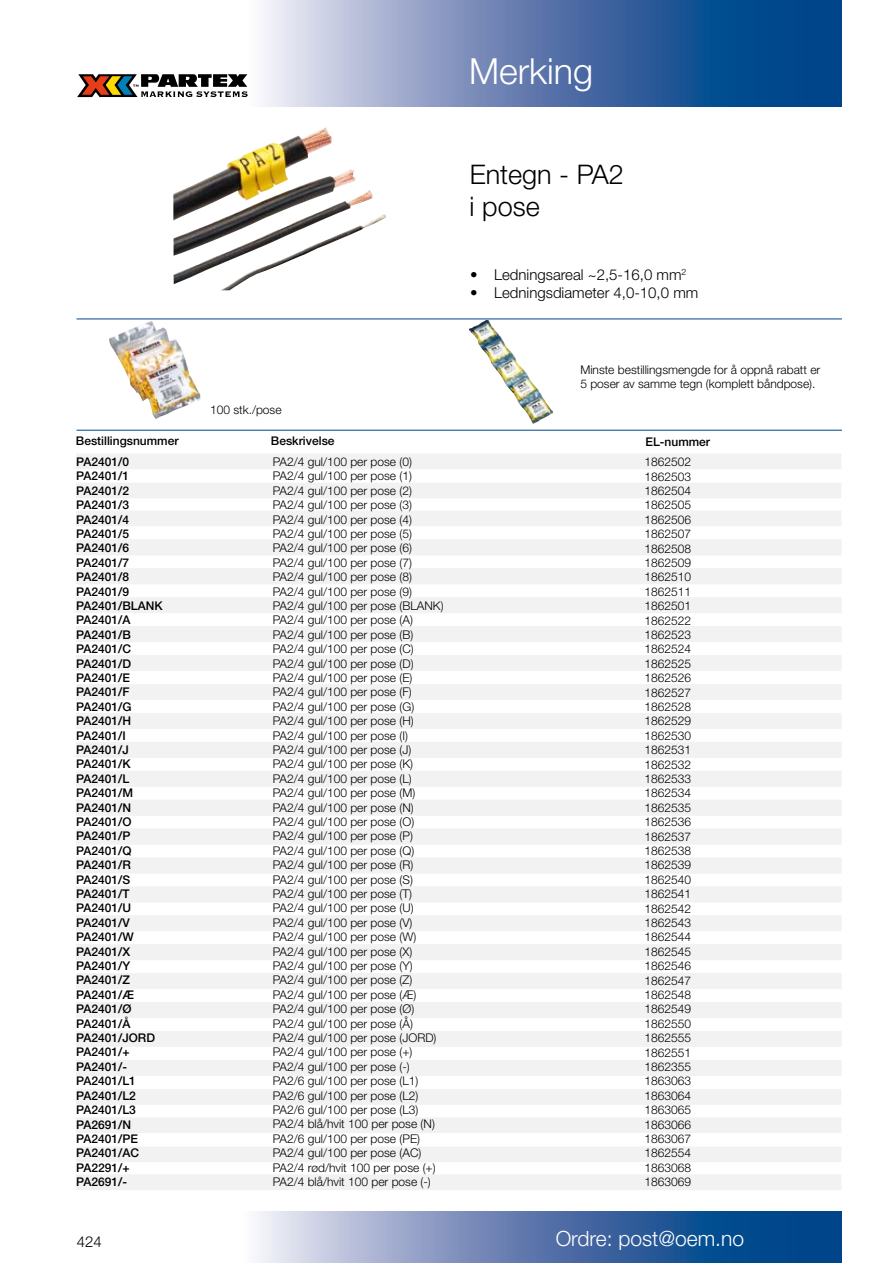
<style>
.page{position:relative;width:893px;height:1263px;background:#fff}
.page>*{position:absolute;margin:0;border:0;box-sizing:border-box;transform-origin:0 0}
.t1{font:300 36px "Helvetica Neue";color:#fff}
.t2{font:300 27px/32.4px "Helvetica Neue";color:#000}
.t3{font:300 21px "Helvetica Neue";color:#fff}
.t4{font:300 15px "Helvetica Neue";color:#000}
.t5{font:300 12px/14.4px "Helvetica Neue";color:#000}
.t6{font:500 12px/14.4px "Helvetica Neue";color:#000}
</style>
<div class="page">
<svg style="left:257px;top:1212px;width:585px;height:51px;background:#5c7fb0"></svg>
<svg style="left:77px;top:0;width:765px;height:107px"></svg>
<svg style="left:77px;top:74px;width:171px;height:23px"></svg>
<hr style="left:77px;top:319px;width:765px;height:1px;background:#004489">
<img style="left:173px;top:128px;width:213px;height:162px">
<div style="left:77px;top:1175px;width:764px;height:14px;background:#f2f2f3"></div>
<div style="left:76px;top:1174px;width:765px;height:16px;border:2px solid #f2f2f3"></div>
<div style="left:77px;top:511px;width:764px;height:14px;background:#f2f2f3"></div>
<div style="left:76px;top:510px;width:765px;height:16px;border:2px solid #f2f2f3"></div>
<div style="left:77px;top:540px;width:764px;height:14px;background:#f2f2f3"></div>
<div style="left:76px;top:539px;width:765px;height:16px;border:2px solid #f2f2f3"></div>
<div style="left:77px;top:569px;width:764px;height:14px;background:#f2f2f3"></div>
<div style="left:76px;top:568px;width:765px;height:16px;border:2px solid #f2f2f3"></div>
<div style="left:77px;top:598px;width:764px;height:14px;background:#f2f2f3"></div>
<div style="left:76px;top:597px;width:765px;height:16px;border:2px solid #f2f2f3"></div>
<div style="left:77px;top:627px;width:764px;height:14px;background:#f2f2f3"></div>
<div style="left:76px;top:626px;width:765px;height:16px;border:2px solid #f2f2f3"></div>
<div style="left:77px;top:656px;width:764px;height:14px;background:#f2f2f3"></div>
<div style="left:76px;top:655px;width:765px;height:16px;border:2px solid #f2f2f3"></div>
<div style="left:77px;top:685px;width:764px;height:14px;background:#f2f2f3"></div>
<div style="left:76px;top:684px;width:765px;height:16px;border:2px solid #f2f2f3"></div>
<div style="left:76px;top:742px;width:765px;height:16px;border:2px solid #f2f2f3"></div>
<div style="left:77px;top:714px;width:764px;height:14px;background:#f2f2f3"></div>
<div style="left:76px;top:713px;width:765px;height:16px;border:2px solid #f2f2f3"></div>
<div style="left:76px;top:771px;width:765px;height:16px;border:2px solid #f2f2f3"></div>
<div style="left:77px;top:742px;width:764px;height:15px;background:#f2f2f3"></div>
<div style="left:76px;top:800px;width:765px;height:16px;border:2px solid #f2f2f3"></div>
<div style="left:77px;top:771px;width:764px;height:15px;background:#f2f2f3"></div>
<div style="left:77px;top:800px;width:764px;height:15px;background:#f2f2f3"></div>
<div style="left:77px;top:829px;width:764px;height:14px;background:#f2f2f3"></div>
<div style="left:76px;top:828px;width:765px;height:16px;border:2px solid #f2f2f3"></div>
<div style="left:77px;top:858px;width:764px;height:14px;background:#f2f2f3"></div>
<div style="left:76px;top:857px;width:765px;height:16px;border:2px solid #f2f2f3"></div>
<div style="left:77px;top:887px;width:764px;height:14px;background:#f2f2f3"></div>
<div style="left:76px;top:886px;width:765px;height:16px;border:2px solid #f2f2f3"></div>
<div style="left:77px;top:916px;width:764px;height:14px;background:#f2f2f3"></div>
<div style="left:76px;top:915px;width:765px;height:16px;border:2px solid #f2f2f3"></div>
<div style="left:77px;top:945px;width:764px;height:14px;background:#f2f2f3"></div>
<div style="left:76px;top:944px;width:765px;height:16px;border:2px solid #f2f2f3"></div>
<div style="left:77px;top:974px;width:764px;height:14px;background:#f2f2f3"></div>
<div style="left:76px;top:973px;width:765px;height:16px;border:2px solid #f2f2f3"></div>
<div style="left:77px;top:1003px;width:764px;height:14px;background:#f2f2f3"></div>
<div style="left:76px;top:1002px;width:765px;height:16px;border:2px solid #f2f2f3"></div>
<div style="left:77px;top:1032px;width:764px;height:14px;background:#f2f2f3"></div>
<div style="left:76px;top:1031px;width:765px;height:16px;border:2px solid #f2f2f3"></div>
<div style="left:77px;top:1090px;width:764px;height:14px;background:#f2f2f3"></div>
<div style="left:76px;top:1089px;width:765px;height:16px;border:2px solid #f2f2f3"></div>
<div style="left:77px;top:1061px;width:764px;height:14px;background:#f2f2f3"></div>
<div style="left:76px;top:1060px;width:765px;height:16px;border:2px solid #f2f2f3"></div>
<div style="left:77px;top:1147px;width:764px;height:14px;background:#f2f2f3"></div>
<div style="left:76px;top:1146px;width:765px;height:16px;border:2px solid #f2f2f3"></div>
<div style="left:77px;top:1118px;width:764px;height:14px;background:#f2f2f3"></div>
<div style="left:76px;top:1117px;width:765px;height:16px;border:2px solid #f2f2f3"></div>
<div style="left:77px;top:483px;width:764px;height:15px;background:#f2f2f3"></div>
<div style="left:77px;top:454px;width:764px;height:14px;background:#f2f2f3"></div>
<div style="left:76px;top:453px;width:765px;height:16px;border:2px solid #f2f2f3"></div>
<hr style="left:77px;top:430px;width:765px;height:1px;background:#004489">
<img style="left:109px;top:321px;width:92px;height:98px">
<img style="left:469px;top:321px;width:84px;height:103px">
<h1 class="t1" style="left:469px;top:49px;width:126px">Merking</h1>
<h2 class="t2" style="left:470px;top:157px;width:156px">Entegn - PA2 i pose</h2>
<p class="t4" style="left:470px;top:265px;width:218px">• Ledningsareal ~2,5-16,0 mm<sup>2</sup></p>
<p class="t4" style="left:470px;top:283px;width:230px">• Ledningsdiameter 4,0-10,0 mm</p>
<p class="t5" style="left:210px;top:402px;width:73px">100 stk./pose</p>
<p class="t5" style="left:580px;top:362px;width:242px">Minste bestillingsmengde for å oppnå rabatt er<br>5 poser av samme tegn (komplett båndpose).</p>
<p class="t6" style="left:76px;top:433px;width:104px">Bestillingsnummer</p>
<p class="t6" style="left:271px;top:433px;width:65px">Beskrivelse</p>
<p class="t6" style="left:76px;top:454px;width:88px">PA2401/0<br>PA2401/1<br>PA2401/2<br>PA2401/3<br>PA2401/4<br>PA2401/5<br>PA2401/6<br>PA2401/7<br>PA2401/8<br>PA2401/9<br>PA2401/BLANK<br>PA2401/A<br>PA2401/B<br>PA2401/C<br>PA2401/D<br>PA2401/E<br>PA2401/F<br>PA2401/G<br>PA2401/H<br>PA2401/I<br>PA2401/J<br>PA2401/K<br>PA2401/L<br>PA2401/M<br>PA2401/N<br>PA2401/O<br>PA2401/P<br>PA2401/Q<br>PA2401/R<br>PA2401/S<br>PA2401/T<br>PA2401/U<br>PA2401/V<br>PA2401/W<br>PA2401/X<br>PA2401/Y<br>PA2401/Z<br>PA2401/Æ<br>PA2401/Ø<br>PA2401/Å<br>PA2401/JORD<br>PA2401/+<br>PA2401/-<br>PA2401/L1<br>PA2401/L2<br>PA2401/L3<br>PA2691/N<br>PA2401/PE<br>PA2401/AC<br>PA2291/+<br>PA2691/-</p>
<p class="t5" style="left:644px;top:454px;width:48px;text-align:justify">1862502<br>1862503<br>1862504<br>1862505<br>1862506<br>1862507<br>1862508<br>1862509<br>1862510<br>1862511<br>1862501<br>1862522<br>1862523<br>1862524<br>1862525<br>1862526<br>1862527<br>1862528<br>1862529<br>1862530<br>1862531<br>1862532<br>1862533<br>1862534<br>1862535<br>1862536<br>1862537<br>1862538<br>1862539<br>1862540<br>1862541<br>1862542<br>1862543<br>1862544<br>1862545<br>1862546<br>1862547<br>1862548<br>1862549<br>1862550<br>1862555<br>1862551<br>1862355<br>1863063<br>1863064<br>1863065<br>1863066<br>1863067<br>1862554<br>1863068<br>1863069</p>
<p class="t6" style="left:645px;top:435px;width:66px">EL-nummer</p>
<p class="t5" style="left:273px;top:454px;width:172px">PA2/4 gul/100 per pose (0)<br>PA2/4 gul/100 per pose (1)<br>PA2/4 gul/100 per pose (2)<br>PA2/4 gul/100 per pose (3)<br>PA2/4 gul/100 per pose (4)<br>PA2/4 gul/100 per pose (5)<br>PA2/4 gul/100 per pose (6)<br>PA2/4 gul/100 per pose (7)<br>PA2/4 gul/100 per pose (8)<br>PA2/4 gul/100 per pose (9)<br>PA2/4 gul/100 per pose (BLANK)<br>PA2/4 gul/100 per pose (A)<br>PA2/4 gul/100 per pose (B)<br>PA2/4 gul/100 per pose (C)<br>PA2/4 gul/100 per pose (D)<br>PA2/4 gul/100 per pose (E)<br>PA2/4 gul/100 per pose (F)<br>PA2/4 gul/100 per pose (G)<br>PA2/4 gul/100 per pose (H)<br>PA2/4 gul/100 per pose (I)<br>PA2/4 gul/100 per pose (J)<br>PA2/4 gul/100 per pose (K)<br>PA2/4 gul/100 per pose (L)<br>PA2/4 gul/100 per pose (M)<br>PA2/4 gul/100 per pose (N)<br>PA2/4 gul/100 per pose (O)<br>PA2/4 gul/100 per pose (P)<br>PA2/4 gul/100 per pose (Q)<br>PA2/4 gul/100 per pose (R)<br>PA2/4 gul/100 per pose (S)<br>PA2/4 gul/100 per pose (T)<br>PA2/4 gul/100 per pose (U)<br>PA2/4 gul/100 per pose (V)<br>PA2/4 gul/100 per pose (W)<br>PA2/4 gul/100 per pose (X)<br>PA2/4 gul/100 per pose (Y)<br>PA2/4 gul/100 per pose (Z)<br>PA2/4 gul/100 per pose (Æ)<br>PA2/4 gul/100 per pose (Ø)<br>PA2/4 gul/100 per pose (Å)<br>PA2/4 gul/100 per pose (JORD)<br>PA2/4 gul/100 per pose (+)<br>PA2/4 gul/100 per pose (-)<br>PA2/6 gul/100 per pose (L1)<br>PA2/6 gul/100 per pose (L2)<br>PA2/6 gul/100 per pose (L3)<br>PA2/4 blå/hvit 100 per pose (N)<br>PA2/6 gul/100 per pose (PE)<br>PA2/4 gul/100 per pose (AC)<br>PA2/4 rød/hvit 100 per pose (+)<br>PA2/4 blå/hvit 100 per pose (-)</p>
<p class="t4" style="left:77px;top:1233px;width:27px">424</p>
<h3 class="t3" style="left:556px;top:1226px;width:190px">Ordre: post@oem.no</h3>
</div>
